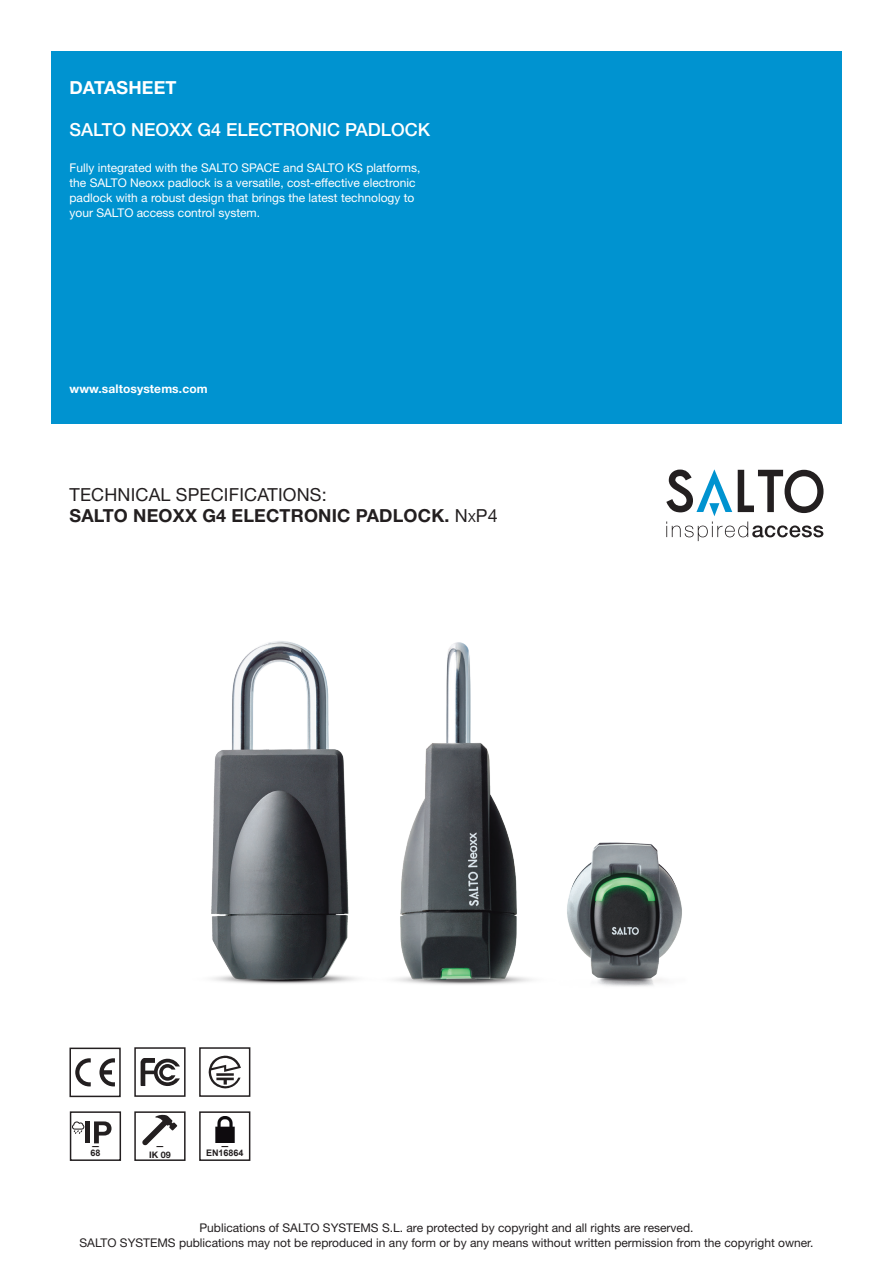
<style>
.page{position:relative;width:893px;height:1263px;background:#fff}
.page>*{position:absolute;margin:0;border:0;box-sizing:border-box;transform-origin:0 0}
.t1{font:700 18px/21.6px "Helvetica Neue LT Std";letter-spacing:.01em;color:#231f20}
.t2{font:500 18px "Helvetica Neue LT Std";color:#fff}
.t3{font:700 18px "Helvetica Neue LT Std";letter-spacing:.01em;color:#fff}
.t4{font:12px/15px "Helvetica Neue LT Std";color:#fff}
.t5{font:12px/14.4px "Helvetica Neue LT Std";color:#231f20;text-align:center}
.t6{font:700 12px "Helvetica Neue LT Std";letter-spacing:.01em;color:#fff}
.t7{font:700 9px "Arial";color:#231f20}
.t8{font:700 9px/9px "Helvetica Neue LT Std";color:#231f20;text-align:center}
.s1{font-weight:400}
.s2{font-weight:400;font-size:12.6px}
</style>
<div class="page">
<img style="left:211px;top:641px;width:471px;height:346px">
<div style="left:51px;top:51px;width:791px;height:372px;background:#0093d0"></div>
<svg style="left:666px;top:469px;width:157px;height:72px"></svg>
<div style="left:70px;top:1111px;width:51px;height:50px;border:2px solid #231f20"></div>
<div style="left:85px;top:1121px;width:5px;height:22px;background:#231f20"></div>
<svg style="left:94px;top:1121px;width:18px;height:22px"></svg>
<svg style="left:72px;top:1121px;width:12px;height:13px"></svg>
<div style="left:134px;top:1047px;width:52px;height:50px;border:2px solid #231f20"></div>
<svg style="left:141px;top:1058px;width:39px;height:28px"></svg>
<div style="left:69px;top:1047px;width:52px;height:50px;border:2px solid #231f20"></div>
<svg style="left:75px;top:1058px;width:16px;height:28px"></svg>
<svg style="left:99px;top:1058px;width:16px;height:28px"></svg>
<div style="left:199px;top:1047px;width:51px;height:50px;border:2px solid #231f20"></div>
<svg style="left:208px;top:1056px;width:33px;height:33px"></svg>
<div style="left:134px;top:1111px;width:52px;height:50px;border:2px solid #231f20"></div>
<svg style="left:142px;top:1114px;width:35px;height:31px"></svg>
<img style="left:215px;top:1117px;width:20px;height:25px">
<div style="left:199px;top:1111px;width:51px;height:50px;border:2px solid #231f20"></div>
<h1 class="t3" style="left:69px;top:76px;width:109px">DATASHEET</h1>
<h1 class="t2" style="left:69px;top:118px;width:362px">SALTO NEOXX G4 ELECTRONIC PADLOCK</h1>
<p class="t4" style="left:69px;top:160px;width:352px">Fully integrated with the SALTO SPACE and SALTO KS platforms, the SALTO Neoxx padlock is a versatile, cost-effective electronic padlock with a robust design that brings the latest technology to your SALTO access control system.</p>
<p class="t6" style="left:69px;top:382px;width:140px">www.saltosystems.com</p>
<h1 class="t1" style="left:69px;top:483px;width:430px"><span class="s1">TECHNICAL SPECIFICATIONS:<br></span>SALTO NEOXX G4 ELECTRONIC PADLOCK. <span class="s1">N</span><span class="s2">x</span><span class="s1">P4</span></h1>
<p class="t8" style="left:91px;top:1141px;width:10px">—</p>
<p class="t7" style="left:90px;top:1147px;width:12px">68</p>
<p class="t8" style="left:149px;top:1141px;width:23px">—<br>IK 09</p>
<p class="t8" style="left:220px;top:1141px;width:10px">—</p>
<p class="t7" style="left:206px;top:1147px;width:39px">EN16864</p>
<p class="t5" style="left:79px;top:1220px;width:735px">Publications of SALTO SYSTEMS S.L. are protected by copyright and all rights are reserved.<br>SALTO SYSTEMS publications may not be reproduced in any form or by any means without written permission from the copyright owner.</p>
</div>
